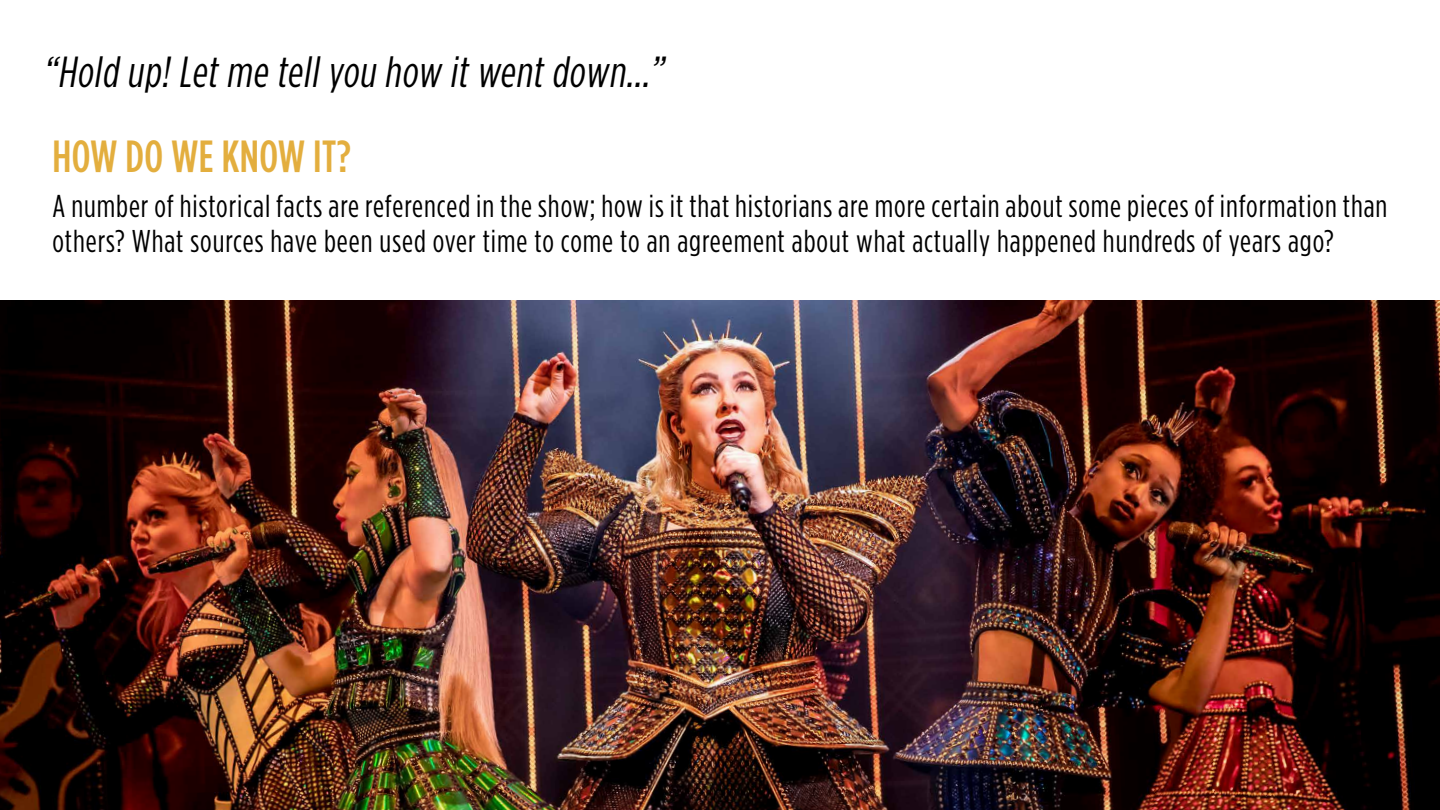
<style>
.page{position:relative;width:1440px;height:810px;background:#fff}
.page>*{position:absolute;margin:0;border:0;box-sizing:border-box;transform-origin:0 0}
.t1{font:500 45px "Gotham Condensed";letter-spacing:.01em;color:#e3ae3e}
.t2{font:italic 43.5px "Gotham Condensed";color:#000}
.t3{font:31.5px/35.2px "Gotham Condensed";letter-spacing:.03em;color:#000}
</style>
<div class="page">
<img style="left:0;top:300px;width:1440px;height:510px">
<h2 class="t2" style="left:43px;top:47px;width:630px">“Hold up!Letme tellyou how itwentdown…”</h2>
<h1 class="t1" style="left:52px;top:131px;width:300px">HOW DO WE KNOW IT?</h1>
<p class="t3" style="left:52px;top:188px;width:1336px">A number of historical facts are referenced in the show; how is it that historians are more certain about some pieces of information than others? What sources have been used over time to come to an agreement about what actually happened hundreds of years ago?</p>
</div>
